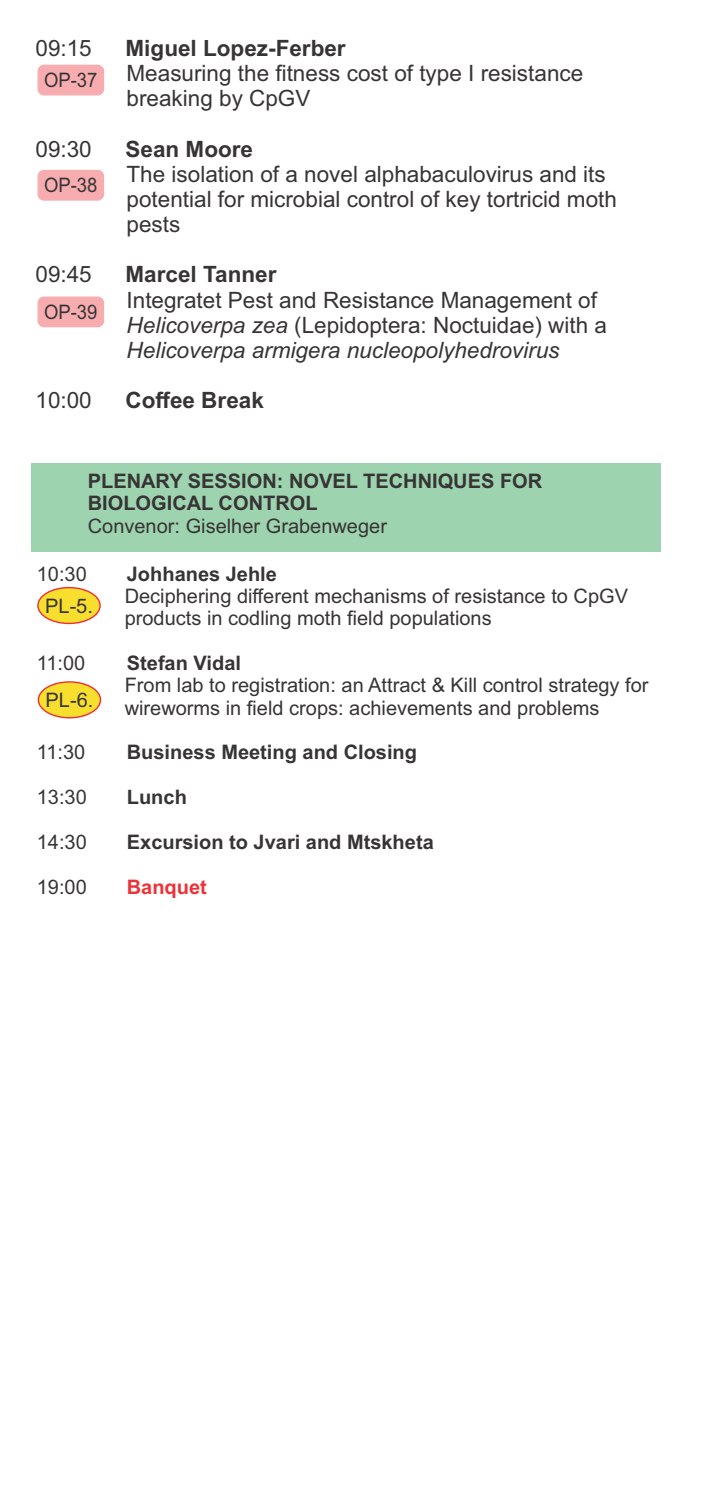
<style>
.page{position:relative;width:702px;height:1489px;background:#fff}
.page>*{position:absolute;margin:0;border:0;box-sizing:border-box;transform-origin:0 0}
.t1{font:22.5px/25.2px "Arial";color:#373435}
.t2{font:700 22.5px "Arial";color:#373435}
.t3{font:20px/22.2px "Arial";color:#373435}
.t4{font:700 20px/22.2px "Arial";color:#373435}
.t5{font:20px "Arial";color:#373435;scale:.92 1}
.t6{font:700 20px "Arial";color:#ed3237}
.s1{font-style:italic}
</style>
<div class="page">
<div style="left:37px;top:296px;width:67px;height:31px;background:#f7adaf;border:1px solid #f7adaf;border-radius:6px"></div>
<div style="left:37px;top:65px;width:67px;height:30px;background:#f7adaf;border:1px solid #f7adaf;border-radius:6px"></div>
<div style="left:37px;top:170px;width:67px;height:31px;background:#f7adaf;border:1px solid #f7adaf;border-radius:6px"></div>
<div style="left:31px;top:463px;width:630px;height:88px;background:#9dd3af"></div>
<div style="left:37px;top:587px;width:64px;height:37px;background:#f9df2d;border:1px solid #ed3237;border-radius:50%"></div>
<div style="left:38px;top:681px;width:63px;height:37px;background:#f9df2d;border:1px solid #ed3237;border-radius:50%"></div>
<p class="t1" style="left:35px;top:38px;width:58px">09:15</p>
<p class="t2" style="left:125px;top:40px;width:222px">Miguel Lopez-Ferber</p>
<p class="t1" style="left:126px;top:63px;width:458px">Measuring the fitness cost of type I resistance breaking by CpGV</p>
<p class="t1" style="left:35px;top:138px;width:58px">09:30</p>
<p class="t2" style="left:125px;top:140px;width:129px">Sean Moore</p>
<p class="t1" style="left:126px;top:163px;width:492px">The isolation of a novel alphabaculovirus and its potential for microbial control of key tortricid moth pests</p>
<p class="t1" style="left:35px;top:264px;width:58px">09:45</p>
<p class="t2" style="left:125px;top:266px;width:152px">Marcel Tanner</p>
<p class="t1" style="left:126px;top:289px;width:482px">Integratet Pest and Resistance Management of<br><span class="s1">Helicoverpa zea</span> (Lepidoptera: Noctuidae) with a<br><span class="s1">Helicoverpa armigera nucleopolyhedrovirus</span></p>
<p class="t1" style="left:35px;top:390px;width:58px">10:00</p>
<p class="t2" style="left:125px;top:392px;width:140px">Coffee Break</p>
<p class="t5" style="left:44px;top:73px;width:59px">OP-37</p>
<p class="t5" style="left:44px;top:178px;width:59px">OP-38</p>
<p class="t5" style="left:44px;top:304px;width:59px">OP-39</p>
<p class="t4" style="left:88px;top:471px;width:456px">PLENARY SESSION: NOVEL TECHNIQUES FOR<br>BIOLOGICAL CONTROL</p>
<p class="t3" style="left:88px;top:516px;width:300px">Convenor: Giselher Grabenweger</p>
<p class="t3" style="left:37px;top:564px;width:52px">10:30</p>
<p class="t4" style="left:127px;top:564px;width:152px">Johhanes Jehle</p>
<p class="t3" style="left:125px;top:586px;width:505px">Deciphering different mechanisms of resistance to CpGV products in codling moth field populations</p>
<p class="t3" style="left:37px;top:653px;width:50px">11:00</p>
<p class="t4" style="left:127px;top:653px;width:116px">Stefan Vidal</p>
<p class="t3" style="left:125px;top:676px;width:525px">From lab to registration: an Attract &amp; Kill control strategy for wireworms in field crops: achievements and problems</p>
<p class="t3" style="left:37px;top:743px;width:50px">11:30</p>
<p class="t4" style="left:127px;top:743px;width:292px">Business Meeting and Closing</p>
<p class="t3" style="left:37px;top:787px;width:52px">13:30</p>
<p class="t4" style="left:127px;top:787px;width:61px">Lunch</p>
<p class="t3" style="left:37px;top:832px;width:52px">14:30</p>
<p class="t4" style="left:127px;top:832px;width:308px">Excursion to Jvari and Mtskheta</p>
<p class="t3" style="left:37px;top:877px;width:52px">19:00</p>
<p class="t6" style="left:127px;top:878px;width:82px">Banquet</p>
<p class="t3" style="left:45px;top:596px;width:49px">PL-5.</p>
<p class="t3" style="left:46px;top:690px;width:49px">PL-6.</p>
</div>
